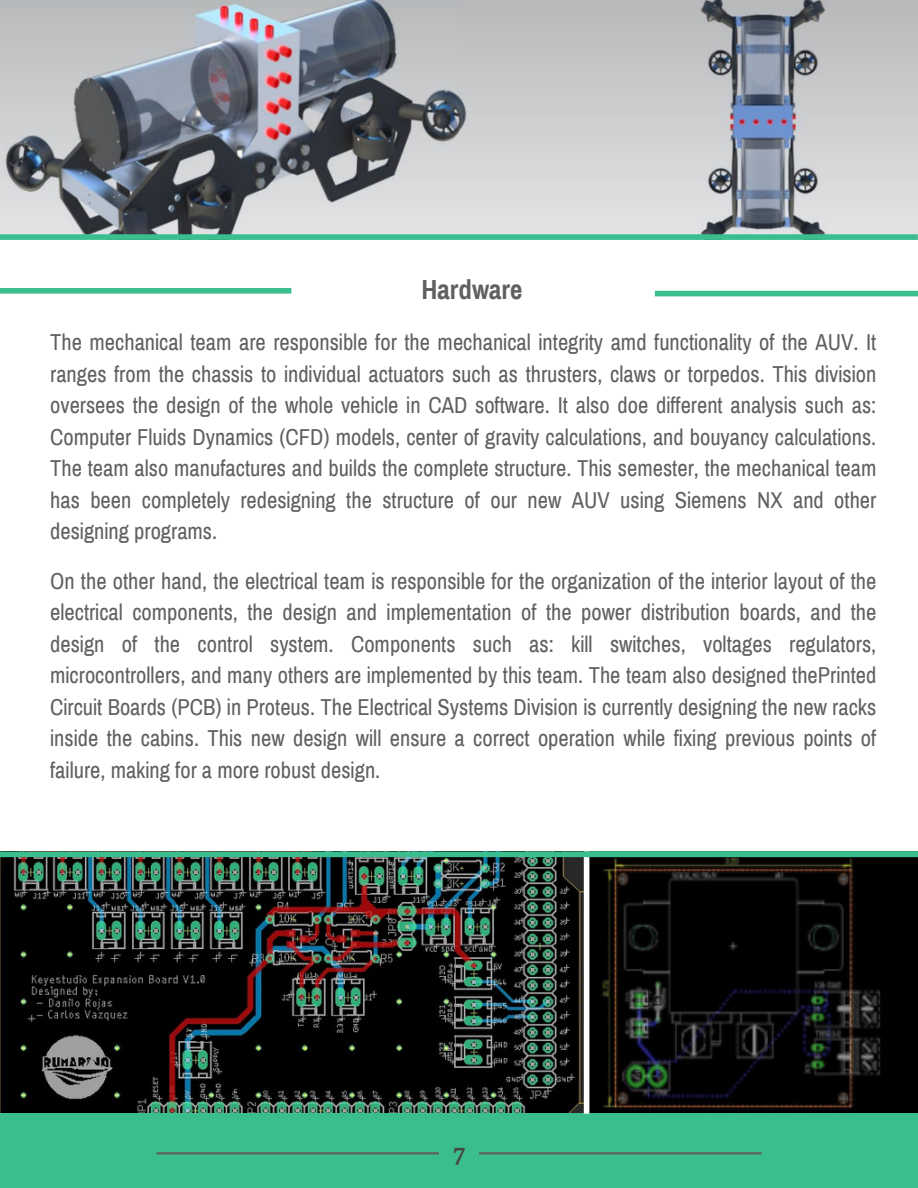
<style>
.page{position:relative;width:918px;height:1188px;background:#fff}
.page>*{position:absolute;margin:0;border:0;box-sizing:border-box;transform-origin:0 0}
.t1{font:500 28.5px "Alegreya";color:#474545}
.t2{font:700 27px "Archivo Narrow";color:#606061}
.t3{font:22.5px/31.5px "Archivo Narrow";color:#606061;text-align:justify}
</style>
<div class="page">
<img style="left:589px;top:857px;width:329px;height:257px">
<img style="left:0;top:857px;width:584px;height:257px">
<div style="left:0;top:1114px;width:918px;height:74px;background:#3abe8e"></div>
<hr style="left:479px;top:1152px;width:283px;height:2px;background:#606061">
<hr style="left:157px;top:1152px;width:282px;height:2px;background:#606061">
<img style="left:0;top:0;width:918px;height:234px">
<div style="left:655px;top:291px;width:263px;height:5px;background:#3abe8e"></div>
<div style="left:0;top:288px;width:291px;height:6px;background:#3abe8e"></div>
<div style="left:0;top:234px;width:918px;height:6px;background:#3abe8e"></div>
<div style="left:0;top:852px;width:918px;height:5px;background:#3abe8e"></div>
<p class="t2" style="left:422px;top:275px;width:102px">Hardware</p>
<p class="t3" style="left:50px;top:327px;width:828px">The mechanical team are responsible for the mechanical integrity amd functionality of the AUV. It ranges from the chassis to individual actuators such as thrusters, claws or torpedos. This division oversees the design of the whole vehicle in CAD software. It also doe different analysis such as:<br>Computer Fluids Dynamics (CFD) models, center of gravity calculations, and bouyancy calculations.<br>The team also manufactures and builds the complete structure. This semester, the mechanical team has been completely redesigning the structure of our new AUV using Siemens NX and other designing programs.</p>
<p class="t3" style="left:50px;top:565px;width:828px">On the other hand, the electrical team is responsible for the organization of the interior layout of the electrical components, the design and implementation of the power distribution boards, and the design of the control system. Components such as: kill switches, voltages regulators, microcontrollers, and many others are implemented by this team. The team also designed thePrinted Circuit Boards (PCB) in Proteus. The Electrical Systems Division is currently designing the new racks inside the cabins. This new design will ensure a correct operation while fixing previous points of failure, making for a more robust design.</p>
<p class="t1" style="left:453px;top:1133px;width:14px">7</p>
</div>
